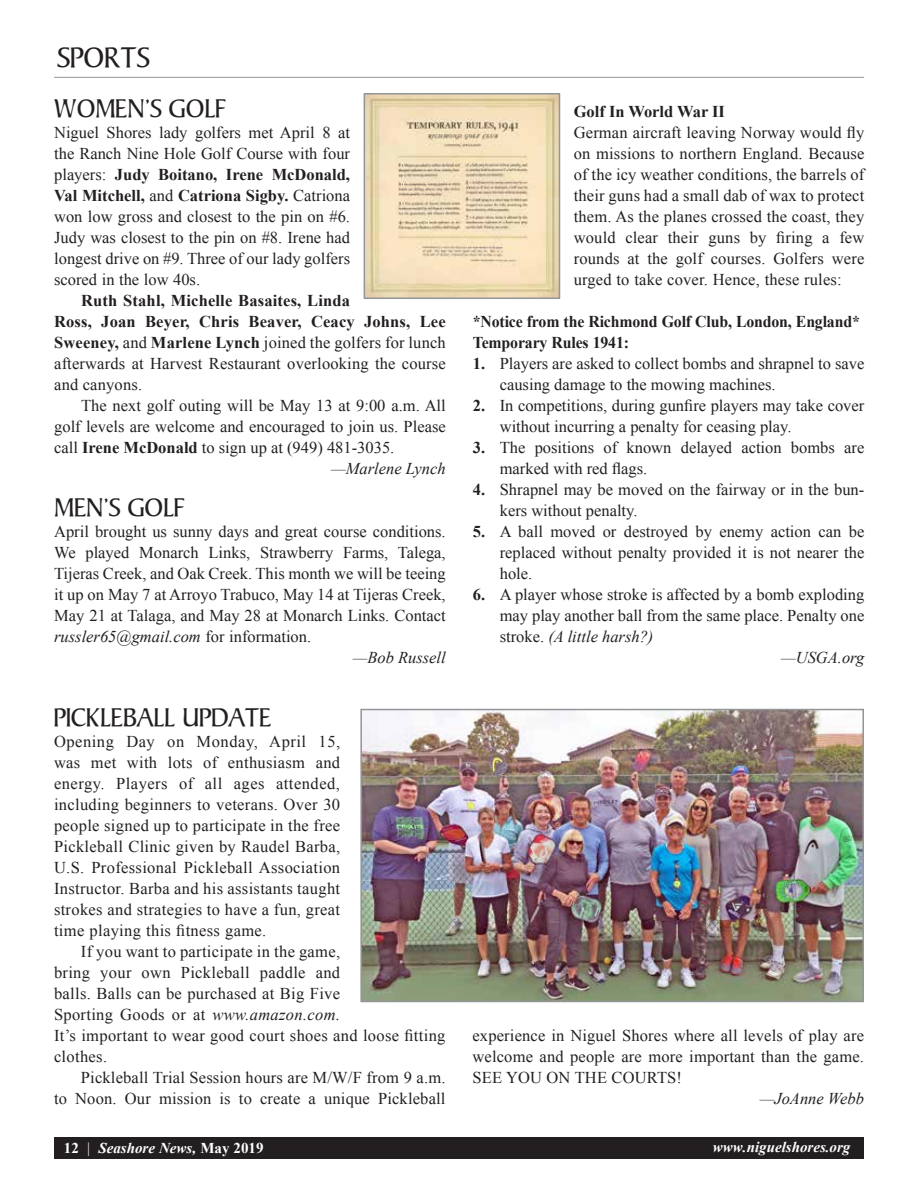
<style>
.page{position:relative;width:918px;height:1188px;background:#fff}
.page>*{position:absolute;margin:0;border:0;box-sizing:border-box;transform-origin:0 0}
.t1{font:30px "Persuasion S Si";color:#231f20}
.t2{font:27px "Persuasion S Si";color:#231f20}
.t3{font:16.5px/21px "Times New Roman";color:#231f20;text-align:justify}
.t4{font:700 16.5px/21px "Times New Roman";color:#231f20}
.t5{font:16.5px/21px "Times New Roman";letter-spacing:.02em;color:#231f20}
.t6{font:italic 16.5px "Times New Roman";color:#231f20}
.t7{font:700 16.5px/21px "Times New Roman";color:#231f20;scale:.96 1}
.t8{font:italic 700 15px "Times New Roman";color:#fff}
.s1{font-weight:700}
.s2{font-weight:400}
.s3{font-style:normal}
.s4{font-style:italic}
.s5{font-weight:400;font-style:normal}
</style>
<div class="page">
<div style="left:54px;top:1137px;width:810px;height:21px;background:#231f20"></div>
<hr style="left:54px;top:77px;width:810px;height:1px;background:#939598">
<img style="left:367px;top:96px;width:190px;height:200px">
<div style="left:364px;top:93px;width:196px;height:206px;border:2px solid #939598"></div>
<img style="left:363px;top:712px;width:498px;height:287px">
<div style="left:360px;top:709px;width:504px;height:293px;border:2px solid #939598"></div>
<h1 class="t1" style="left:57px;top:40px;width:94px">SPORTS</h1>
<h2 class="t2" style="left:54px;top:94px;width:173px">WOMEN’S GOLF</h2>
<p class="t3" style="left:54px;top:122px;width:297px">Niguel Shores lady golfers met April 8 at the Ranch Nine Hole Golf Course with four players: <span class="s1">Judy Boitano, Irene McDonald, Val Mitchell,</span> and <span class="s1">Catriona Sigby.</span> Catriona won low gross and closest to the pin on #6.<br>Judy was closest to the pin on #8. Irene had longest drive on #9. Three of our lady golfers scored in the low 40s.</p>
<p class="t4" style="left:54px;top:290px;width:393px;text-indent:27px">Ruth Stahl, Michelle Basaites, Linda<br>Ross, Joan Beyer, Chris Beaver, Ceacy Johns, Lee Sweeney, <span class="s2">and</span> Marlene Lynch <span class="s2">joined the golfers for lunch afterwards at Harvest Restaurant overlooking the course and canyons.</span></p>
<p class="t3" style="left:81px;top:395px;width:366px">The next golf outing will be May 13 at 9:00 a.m. All</p>
<p class="t3" style="left:54px;top:416px;width:393px">golf levels are welcome and encouraged to join us. Please</p>
<p class="t3" style="left:54px;top:437px;width:342px">call <span class="s1">Irene McDonald</span> to sign up at (949) 481-3035.</p>
<p class="t6" style="left:331px;top:457px;width:116px">—Marlene Lynch</p>
<h2 class="t2" style="left:54px;top:493px;width:132px">MEN’S GOLF</h2>
<p class="t3" style="left:54px;top:521px;width:393px">April brought us sunny days and great course conditions.</p>
<p class="t3" style="left:54px;top:542px;width:393px">We played Monarch Links, Strawberry Farms, Talega,</p>
<p class="t3" style="left:54px;top:563px;width:393px">Tijeras Creek, and Oak Creek. This month we will be teeing</p>
<p class="t3" style="left:54px;top:584px;width:393px">it up on May 7 at Arroyo Trabuco, May 14 at Tijeras Creek,</p>
<p class="t3" style="left:54px;top:605px;width:393px">May 21 at Talaga, and May 28 at Monarch Links. Contact</p>
<p class="t6" style="left:54px;top:625px;width:259px">russler65@gmail.com <span class="s3">for information.</span></p>
<p class="t6" style="left:353px;top:646px;width:95px">—Bob Russell</p>
<h2 class="t2" style="left:54px;top:703px;width:219px">PICKLEBALL UPDATE</h2>
<p class="t3" style="left:54px;top:731px;width:288px">Opening Day on Monday, April 15, was met with lots of enthusiasm and energy. Players of all ages attended, including beginners to veterans. Over 30 people signed up to participate in the free Pickleball Clinic given by Raudel Barba, U.S. Professional Pickleball Association Instructor. Barba and his assistants taught strokes and strategies to have a fun, great time playing this fitness game.</p>
<p class="t5" style="left:54px;top:941px;width:393px;text-indent:27px">If you want to participate in the game,<br>bring your own Pickleball paddle and<br>balls. Balls can be purchased at Big Five<br>Sporting Goods or at <span class="s4">www.amazon.com.<br></span>It’s important to wear good court shoes and loose fitting clothes.</p>
<p class="t3" style="left:54px;top:1067px;width:393px;text-align:right">Pickleball Trial Session hours are M/W/F from 9 a.m.<br>to Noon. Our mission is to create a unique Pickleball</p>
<p class="t4" style="left:574px;top:101px;width:153px">Golf In World War II</p>
<p class="t3" style="left:574px;top:122px;width:292px">German aircraft leaving Norway would fly on missions to northern England. Because of the icy weather conditions, the barrels of their guns had a small dab of wax to protect them. As the planes crossed the coast, they would clear their guns by firing a few rounds at the golf courses. Golfers were urged to take cover. Hence, these rules:</p>
<p class="t7" style="left:473px;top:311px;width:405px">*Notice from the Richmond Golf Club, London, England*<br>Temporary Rules 1941:</p>
<p class="t3" style="left:500px;top:353px;width:366px;text-indent:-27px"><span class="s1">1.</span> Players are asked to collect bombs and shrapnel to save causing damage to the mowing machines.</p>
<p class="t3" style="left:500px;top:395px;width:366px;text-indent:-27px"><span class="s1">2.</span> In competitions, during gunfire players may take cover without incurring a penalty for ceasing play.</p>
<p class="t3" style="left:500px;top:437px;width:366px;text-indent:-27px"><span class="s1">3.</span> The positions of known delayed action bombs are marked with red flags.</p>
<p class="t3" style="left:500px;top:479px;width:366px;text-indent:-27px"><span class="s1">4.</span> Shrapnel may be moved on the fairway or in the bun&shy;kers without penalty.</p>
<p class="t3" style="left:500px;top:521px;width:366px;text-indent:-27px"><span class="s1">5.</span> A ball moved or destroyed by enemy action can be replaced without penalty provided it is not nearer the hole.</p>
<p class="t3" style="left:473px;top:584px;width:393px"><span class="s1">6.</span> A player whose stroke is affected by a bomb exploding</p>
<p class="t3" style="left:500px;top:605px;width:366px">may play another ball from the same place. Penalty one</p>
<p class="t6" style="left:500px;top:625px;width:155px"><span class="s3">stroke.</span> (A little harsh?)</p>
<p class="t6" style="left:781px;top:646px;width:85px">—USGA.org</p>
<p class="t3" style="left:473px;top:1025px;width:393px">experience in Niguel Shores where all levels of play are welcome and people are more important than the game.<br>SEE YOU ON THE COURTS!</p>
<p class="t6" style="left:760px;top:1087px;width:106px">—JoAnne Webb</p>
<p class="t8" style="left:64px;top:1137px;width:201px"><span class="s3">12</span> <span class="s5">|</span> Seashore News, <span class="s3">May 2019</span></p>
<p class="t8" style="left:713px;top:1137px;width:139px">www.niguelshores.org</p>
</div>
